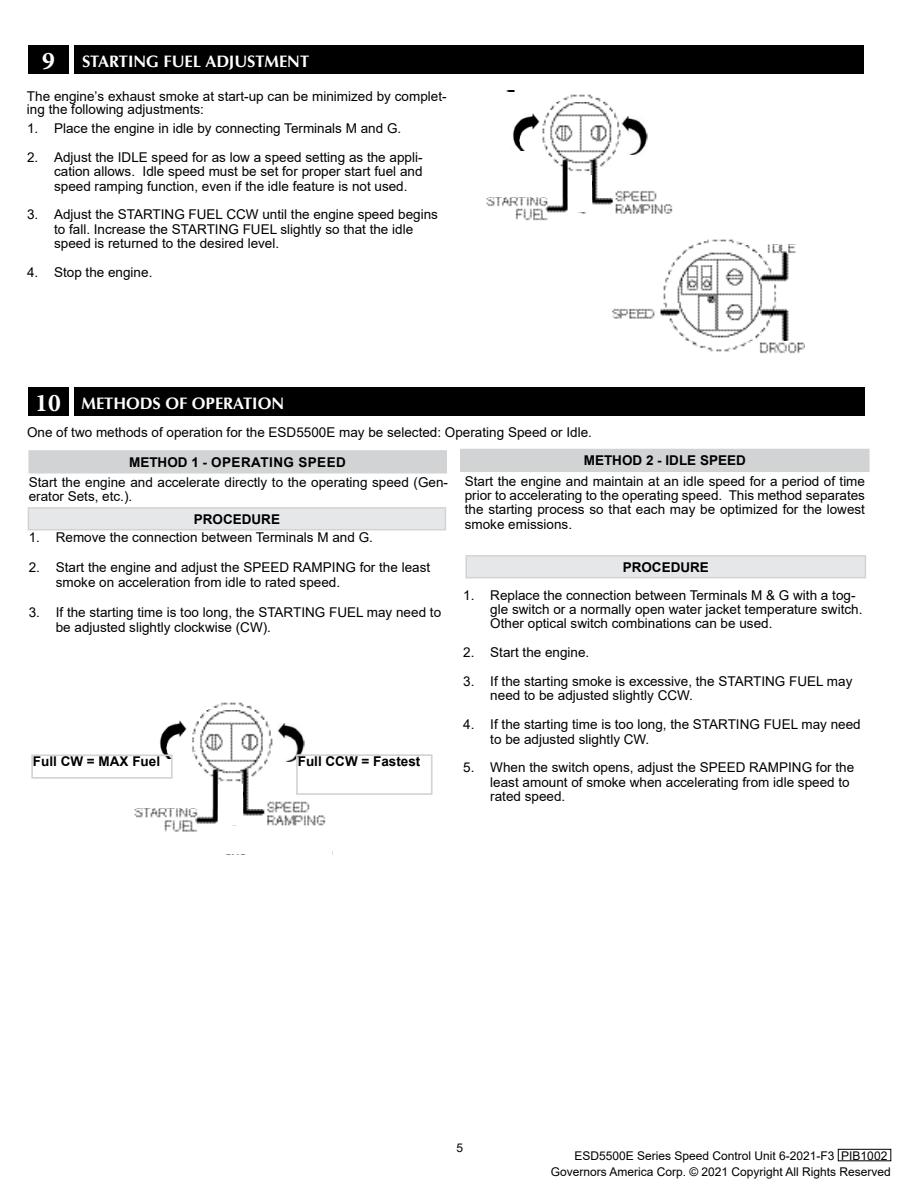
<style>
.page{position:relative;width:918px;height:1188px;background:#fff}
.page>*{position:absolute;margin:0;border:0;box-sizing:border-box;transform-origin:0 0}
.t1{font:700 16.5px "URW Classico";color:#fff}
.t2{font:13.5px/14.4px "Arial";color:#000}
.t3{font:700 13.5px "Arial";color:#000}
.t4{font:700 13.5px "Arial";letter-spacing:.035em;color:#000}
.t5{font:12px "Arial";color:#000}
.s1{font-family:"Minion Pro";font-size:25.5px}
</style>
<div class="page">
<div style="left:838px;top:1149px;width:53px;height:12px;border:1px solid #000"></div>
<div style="left:466px;top:556px;width:399px;height:22px;background:#e6e7e8"></div>
<hr style="left:465px;top:555px;width:401px;height:2px;background:#d1d3d4">
<hr style="left:465px;top:557px;width:2px;height:20px;background:#d1d3d4">
<svg style="left:865px;top:557px;width:1px;height:20px"></svg>
<hr style="left:465px;top:577px;width:401px;height:1px;background:#d1d3d4">
<div style="left:29px;top:451px;width:417px;height:22px;background:#d1d3d4"></div>
<hr style="left:28px;top:450px;width:419px;height:2px;background:#d1d3d4">
<hr style="left:28px;top:452px;width:2px;height:20px;background:#d1d3d4">
<hr style="left:445px;top:452px;width:2px;height:20px;background:#d1d3d4">
<hr style="left:28px;top:472px;width:419px;height:2px;background:#d1d3d4">
<div style="left:28px;top:508px;width:417px;height:22px;background:#e6e7e8"></div>
<hr style="left:28px;top:507px;width:418px;height:2px;background:#d1d3d4">
<svg style="left:28px;top:509px;width:1px;height:20px"></svg>
<svg style="left:445px;top:509px;width:1px;height:20px"></svg>
<hr style="left:28px;top:529px;width:418px;height:1px;background:#d1d3d4">
<img style="left:134px;top:702px;width:192px;height:130px">
<div style="left:222px;top:831px;width:28px;height:23px;background:#fff"></div>
<div style="left:219px;top:784px;width:24px;height:41px;background:#fff"></div>
<div style="left:128px;top:675px;width:44px;height:128px;background:#fff"></div>
<div style="left:296px;top:704px;width:43px;height:85px;background:#fff"></div>
<div style="left:265px;top:683px;width:67px;height:20px;background:#fff"></div>
<div style="left:461px;top:449px;width:408px;height:22px;background:#d1d3d4"></div>
<hr style="left:460px;top:449px;width:410px;height:1px;background:#d1d3d4">
<svg style="left:460px;top:450px;width:1px;height:21px"></svg>
<hr style="left:868px;top:450px;width:2px;height:21px;background:#d1d3d4">
<hr style="left:460px;top:471px;width:410px;height:1px;background:#d1d3d4">
<div style="left:28px;top:388px;width:41px;height:28px;background:#000"></div>
<div style="left:74px;top:388px;width:791px;height:28px;background:#000"></div>
<div style="left:278px;top:721px;width:30px;height:42px;background:#fff"></div>
<img style="left:278px;top:724px;width:26px;height:38px">
<div style="left:158px;top:718px;width:30px;height:45px;background:#fff"></div>
<img style="left:159px;top:720px;width:27px;height:38px">
<div style="left:296px;top:754px;width:137px;height:41px;border:2px solid #d1d3d4"></div>
<div style="left:31px;top:754px;width:142px;height:25px;border:2px solid #d1d3d4"></div>
<img style="left:486px;top:91px;width:187px;height:130px">
<div style="left:563px;top:215px;width:36px;height:16px;background:#fff"></div>
<div style="left:568px;top:175px;width:24px;height:37px;background:#fff"></div>
<div style="left:479px;top:215px;width:35px;height:16px;background:#fff"></div>
<div style="left:469px;top:92px;width:53px;height:103px;background:#fff"></div>
<div style="left:636px;top:103px;width:42px;height:77px;background:#fff"></div>
<div style="left:613px;top:90px;width:65px;height:18px;background:#fff"></div>
<img style="left:612px;top:239px;width:193px;height:115px">
<div style="left:597px;top:235px;width:61px;height:39px;background:#fff"></div>
<div style="left:600px;top:347px;width:93px;height:18px;background:#fff"></div>
<div style="left:75px;top:45px;width:789px;height:29px;background:#000"></div>
<div style="left:28px;top:45px;width:41px;height:29px;background:#000"></div>
<div style="left:512px;top:111px;width:30px;height:42px;background:#fff"></div>
<img style="left:512px;top:113px;width:28px;height:38px">
<div style="left:621px;top:114px;width:30px;height:42px;background:#fff"></div>
<img style="left:621px;top:117px;width:27px;height:37px">
<p class="t1" style="left:42px;top:50px;width:58px"><span class="s1">9</span> STARTIN</p>
<p class="t1" style="left:146px;top:50px;width:81px">G FUEL ADJUST</p>
<p class="t1" style="left:264px;top:50px;width:26px">MENT</p>
<p class="t2" style="left:27px;top:89px;width:421px;line-height:13.5px">The engine’s exhaust smoke at start-up can be minimized by complet&shy;ing the following adjustments:</p>
<p class="t2" style="left:27px;top:121px;width:376px">1. Place the engine in idle by connecting Terminals M and G.</p>
<p class="t2" style="left:54px;top:150px;width:370px;text-align:justify;text-indent:-27px">2. Adjust the IDLE speed for as low a speed setting as the appli&shy;cation allows. Idle speed must be set for proper start fuel and speed ramping function, even if the idle feature is not used.</p>
<p class="t2" style="left:54px;top:207px;width:385px;text-indent:-27px">3. Adjust the STARTING FUEL CCW until the engine speed begins to fall. Increase the STARTING FUEL slightly so that the idle speed is returned to the desired level.</p>
<p class="t2" style="left:27px;top:265px;width:127px">4. Stop the engine.</p>
<p class="t1" style="left:35px;top:393px;width:250px"><span class="s1">10</span> METHODS OF OPERATION</p>
<p class="t2" style="left:27px;top:425px;width:567px">One of two methods of operation for the ESD5500E may be selected: Operating Speed or Idle.</p>
<p class="t3" style="left:129px;top:453px;width:11px">MET</p>
<p class="t4" style="left:158px;top:453px;width:188px">HOD 1 - Operating Speed</p>
<p class="t3" style="left:584px;top:451px;width:11px">MET</p>
<p class="t3" style="left:612px;top:451px;width:135px">HOD 2 - IDLE SPEED</p>
<p class="t2" style="left:29px;top:475px;width:421px">Start the engine and accelerate directly to the operating speed (Gen&shy;erator Sets, etc.).</p>
<p class="t3" style="left:194px;top:509px;width:20px">PROCE</p>
<p class="t3" style="left:242px;top:509px;width:20px">DURE</p>
<p class="t2" style="left:29px;top:530px;width:346px">1. Remove the connection between Terminals M and G.</p>
<p class="t2" style="left:56px;top:560px;width:376px;line-height:15px;text-indent:-27px">2. Start the engine and adjust the SPEED RAMPING for the least smoke on acceleration from idle to rated speed.</p>
<p class="t2" style="left:56px;top:605px;width:387px;line-height:15px;text-indent:-27px">3. If the starting time is too long, the STARTING FUEL may need to be adjusted slightly clockwise (CW).</p>
<p class="t3" style="left:33px;top:752px;width:129px">Full CW = MAX Fuel</p>
<p class="t3" style="left:298px;top:752px;width:124px">Full CCW = Fastest</p>
<p class="t2" style="left:465px;top:474px;width:402px;text-align:justify">Start the engine and maintain at an idle speed for a period of time prior to accelerating to the operating speed. This method separates the starting process so that each may be optimized for the lowest smoke emissions.</p>
<p class="t3" style="left:623px;top:557px;width:20px">PROCE</p>
<p class="t3" style="left:671px;top:557px;width:20px">DURE</p>
<p class="t2" style="left:490px;top:587px;width:374px;text-indent:-27px">1. Replace the connection between Terminals M &amp; G with a tog&shy;gle switch or a normally open water jacket temperature switch.<br>Other optical switch combinations can be used.</p>
<p class="t2" style="left:463px;top:645px;width:128px">2. Start the engine.</p>
<p class="t2" style="left:490px;top:674px;width:364px;text-indent:-27px">3. If the starting smoke is excessive, the STARTING FUEL may need to be adjusted slightly CCW.</p>
<p class="t2" style="left:490px;top:717px;width:372px;text-indent:-27px">4. If the starting time is too long, the STARTING FUEL may need to be adjusted slightly CW.</p>
<p class="t2" style="left:490px;top:760px;width:365px;text-indent:-27px">5. When the switch opens, adjust the SPEED RAMPING for the least amount of smoke when accelerating from idle speed to rated speed.</p>
<p class="t5" style="left:457px;top:1140px;width:8px">5</p>
<p class="t5" style="left:575px;top:1147px;width:314px">ESD5500E Series Speed Control Unit 6-2021-F3 PIB1002</p>
<p class="t5" style="left:551px;top:1164px;width:342px">Governors America Corp. © 2021 Copyright All Rights Reserved</p>
</div>
